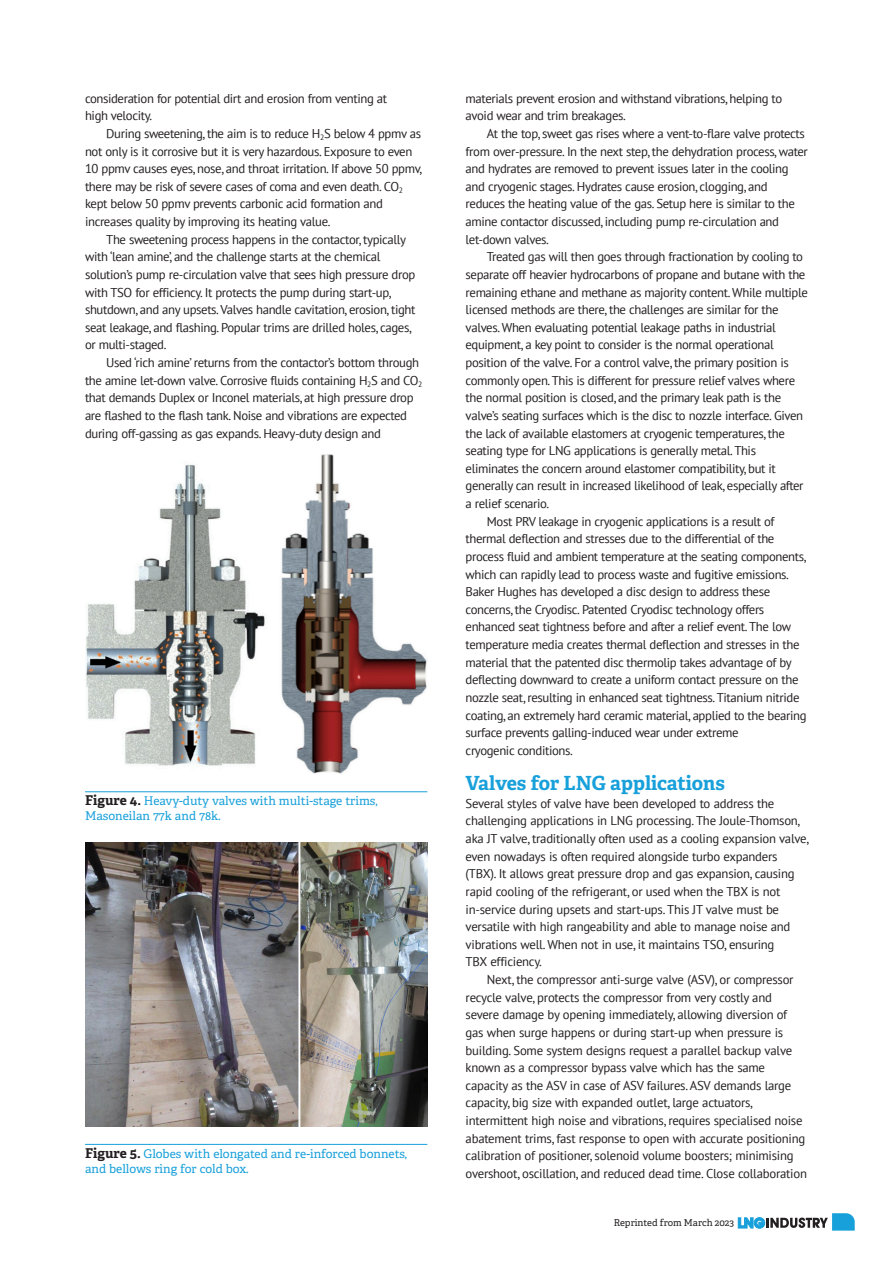
<style>
.page{position:relative;width:893px;height:1263px;background:#fff}
.page>*{position:absolute;margin:0;border:0;box-sizing:border-box;transform-origin:0 0}
.LNG_Sub_1{font:700 19.5px "Adelle PE";letter-spacing:-.005em;color:#18a0da}
.LNG_Text{font:12.75px/17.7px "PT Sans";letter-spacing:-.03em;color:#231f20}
.LNG_Paragraph_1{font:12.75px/17.7px "PT Sans";letter-spacing:-.02em;color:#231f20}
.LNG_Caption{font:12px/15px "Adelle PE";color:#18a0da}
.t1{font:9.45px "Adelle PE";color:#231f20}
.s1{font-weight:700;font-size:13.5px;color:#231f20}
</style>
<div class="page">
<svg style="left:738px;top:1213px;width:117px;height:17px"></svg>
<img style="left:85px;top:454px;width:342px;height:319px">
<hr style="left:85px;top:791px;width:342px;height:1px;background:#18a0da">
<img style="left:85px;top:842px;width:342px;height:284px">
<hr style="left:85px;top:1144px;width:342px;height:1px;background:#18a0da">
<p class="LNG_Text" style="left:85px;top:89px;width:304px">consideration for potential dirt and erosion from venting at high velocity.</p>
<p class="LNG_Text" style="left:85px;top:124px;width:338px;text-indent:21px">During sweetening, the aim is to reduce H<sub>2</sub>S below 4 ppmv as not only is it corrosive but it is very hazardous. Exposure to even 10 ppmv causes eyes, nose, and throat irritation. If above 50 ppmv, there may be risk of severe cases of coma and even death. CO<sub>2 </sub>kept below 50 ppmv prevents carbonic acid formation and increases quality by improving its heating value.</p>
<p class="LNG_Text" style="left:85px;top:230px;width:332px;text-indent:21px">The sweetening process happens in the contactor, typically with ‘lean amine’, and the challenge starts at the chemical solution’s pump re-circulation valve that sees high pressure drop with TSO for efficiency. It protects the pump during start-up, shutdown, and any upsets. Valves handle cavitation, erosion, tight seat leakage, and flashing. Popular trims are drilled holes, cages, or multi-staged.</p>
<p class="LNG_Text" style="left:85px;top:353px;width:339px;text-indent:21px">Used ‘rich amine’ returns from the contactor’s bottom through the amine let-down valve. Corrosive fluids containing H<sub>2</sub>S and CO<sub>2 </sub>that demands Duplex or Inconel materials, at high pressure drop are flashed to the flash tank. Noise and vibrations are expected during off-gassing as gas expands. Heavy-duty design and</p>
<p class="LNG_Caption" style="left:85px;top:793px;width:294px"><span class="s1">Figure 4.</span> Heavy-duty valves with multi-stage trims,<br>Masoneilan 77k and 78k.</p>
<p class="LNG_Caption" style="left:85px;top:1145px;width:324px"><span class="s1">Figure 5.</span> Globes with elongated and re-inforced bonnets, and bellows ring for cold box.</p>
<p class="LNG_Text" style="left:466px;top:89px;width:318px">materials prevent erosion and withstand vibrations, helping to avoid wear and trim breakages.</p>
<p class="LNG_Text" style="left:466px;top:124px;width:344px;text-indent:21px">At the top, sweet gas rises where a vent-to-flare valve protects from over-pressure. In the next step, the dehydration process, water and hydrates are removed to prevent issues later in the cooling and cryogenic stages. Hydrates cause erosion, clogging, and reduces the heating value of the gas. Setup here is similar to the amine contactor discussed, including pump re-circulation and let-down valves.</p>
<p class="LNG_Text" style="left:466px;top:248px;width:344px;text-indent:21px">Treated gas will then goes through fractionation by cooling to separate off heavier hydrocarbons of propane and butane with the remaining ethane and methane as majority content. While multiple licensed methods are there, the challenges are similar for the valves. When evaluating potential leakage paths in industrial equipment, a key point to consider is the normal operational position of the valve. For a control valve, the primary position is commonly open. This is different for pressure relief valves where the normal position is closed, and the primary leak path is the valve’s seating surfaces which is the disc to nozzle interface. Given the lack of available elastomers at cryogenic temperatures, the seating type for LNG applications is generally metal. This eliminates the concern around elastomer compatibility, but it generally can result in increased likelihood of leak, especially after a relief scenario.</p>
<p class="LNG_Text" style="left:466px;top:512px;width:342px;text-indent:21px">Most PRV leakage in cryogenic applications is a result of thermal deflection and stresses due to the differential of the process fluid and ambient temperature at the seating components, which can rapidly lead to process waste and fugitive emissions.<br>Baker Hughes has developed a disc design to address these concerns, the Cryodisc. Patented Cryodisc technology offers enhanced seat tightness before and after a relief event. The low temperature media creates thermal deflection and stresses in the material that the patented disc thermolip takes advantage of by deflecting downward to create a uniform contact pressure on the nozzle seat, resulting in enhanced seat tightness. Titanium nitride coating, an extremely hard ceramic material, applied to the bearing surface prevents galling-induced wear under extreme<br>cryogenic conditions.</p>
<p class="LNG_Sub_1" style="left:466px;top:769px;width:261px">Valves for LNG applications</p>
<p class="LNG_Paragraph_1" style="left:466px;top:794px;width:345px">Several styles of valve have been developed to address the challenging applications in LNG processing. The Joule-Thomson, aka JT valve, traditionally often used as a cooling expansion valve, even nowadays is often required alongside turbo expanders (TBX). It allows great pressure drop and gas expansion, causing rapid cooling of the refrigerant, or used when the TBX is not in-service during upsets and start-ups. This JT valve must be versatile with high rangeability and able to manage noise and vibrations well. When not in use, it maintains TSO, ensuring<br>TBX efficiency.</p>
<p class="LNG_Text" style="left:466px;top:970px;width:343px;text-indent:21px">Next, the compressor anti-surge valve (ASV), or compressor recycle valve, protects the compressor from very costly and severe damage by opening immediately, allowing diversion of gas when surge happens or during start-up when pressure is building. Some system designs request a parallel backup valve known as a compressor bypass valve which has the same capacity as the ASV in case of ASV failures. ASV demands large capacity, big size with expanded outlet, large actuators, intermittent high noise and vibrations, requires specialised noise abatement trims, fast response to open with accurate positioning calibration of positioner, solenoid volume boosters; minimising overshoot, oscillation, and reduced dead time. Close collaboration</p>
<p class="t1" style="left:614px;top:1216px;width:122px">Reprinted from March 2023</p>
</div>
